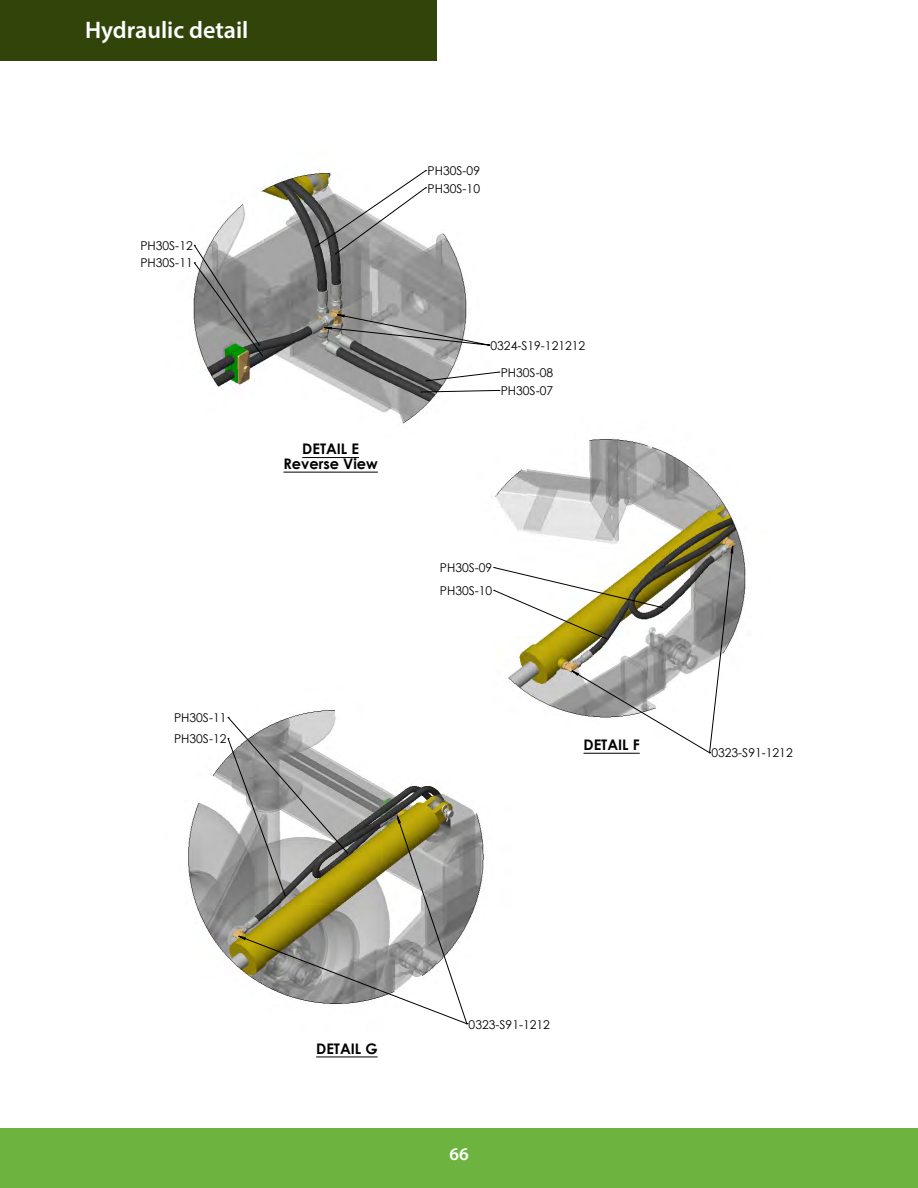
<style>
.page{position:relative;width:918px;height:1188px;background:#fff}
.page>*{position:absolute;margin:0;border:0;box-sizing:border-box;transform-origin:0 0}
.t1{font:600 24px "Myriad Pro";color:#fff}
.t2{font:600 18px "Myriad Pro";color:#fff}
.t3{font:700 14.55px/14.5px "Century Gothic";color:#000;text-align:center}
.t4{font:12.15px/21.1px "Century Gothic";color:#000}
</style>
<div class="page">
<div style="left:0;top:1129px;width:918px;height:59px;background:#6cb43f"></div>
<div style="left:0;top:0;width:436px;height:60px;background:#31450b"></div>
<img style="left:734px;top:523px;width:12px;height:111px">
<hr style="left:316px;top:1057px;width:62px;height:1px;background:#000">
<svg style="left:194px;top:170px;width:275px;height:855px"></svg>
<svg style="left:239px;top:246px;width:494px;height:693px"></svg>
<p class="t1" style="left:85px;top:14px;width:165px">Hydraulic detail</p>
<p class="t4" style="left:140px;top:236px;width:54px;line-height:17.5px">PH30S-12<br>PH30S-11</p>
<p class="t3" style="left:283px;top:441px;width:96px">DETAIL E<br>Reverse View</p>
<p class="t4" style="left:174px;top:707px;width:54px">PH30S-11<br>PH30S-12</p>
<p class="t4" style="left:428px;top:162px;width:54px;line-height:17.2px">PH30S-09<br>PH30S-10</p>
<p class="t4" style="left:491px;top:335px;width:96px">0324-S19-121212</p>
<p class="t4" style="left:501px;top:363px;width:54px;line-height:18.3px">PH30S-08<br>PH30S-07</p>
<p class="t4" style="left:440px;top:557px;width:54px">PH30S-09</p>
<p class="t4" style="left:440px;top:580px;width:54px">PH30S-10</p>
<p class="t3" style="left:584px;top:737px;width:58px">DETAIL F</p>
<p class="t4" style="left:711px;top:742px;width:83px">0323-S91-1212</p>
<p class="t3" style="left:316px;top:1041px;width:63px">DETAIL G</p>
<p class="t4" style="left:469px;top:1013px;width:83px">0323-S91-1212</p>
<h2 class="t2" style="left:449px;top:1142px;width:21px">66</h2>
</div>
